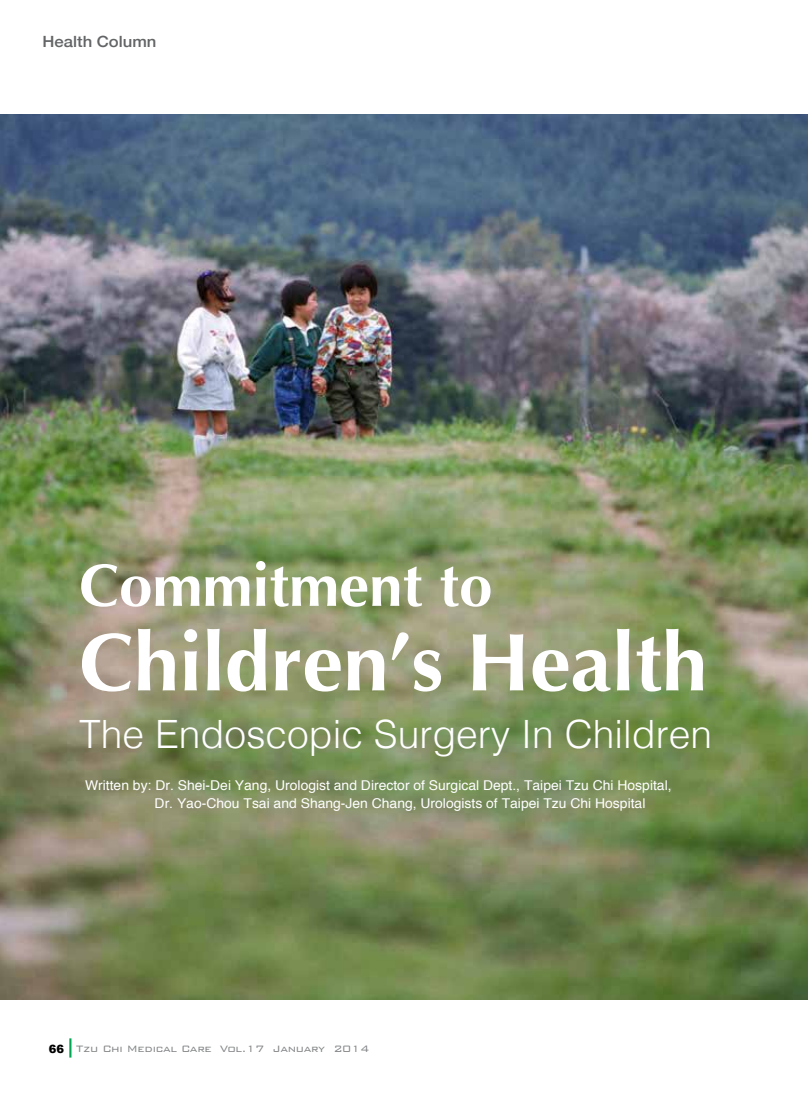
<style>
.page{position:relative;width:808px;height:1106px;background:#fff}
.page>*{position:absolute;margin:0;border:0;box-sizing:border-box;transform-origin:0 0}
.t1{font:700 81.9px "Optima";color:#fff}
.t2{font:700 60px "Optima";color:#fff}
.t3{font:300 39px "Helvetica";color:#fff}
.t4{font:500 15.45px "Helvetica Neue";color:#626466;scale:1.08 1}
.t5{font:13.5px/18px "Helvetica";color:#fff}
.t6{font:300 12.3px "Bank Gothic BT";letter-spacing:-.03em;color:#828486}
</style>
<div class="page">
<img style="left:0;top:115px;width:808px;height:884px">
<svg style="left:69px;top:1038px;width:2px;height:19px"></svg>
<p class="t4" style="left:43px;top:29px;width:107px">Health Column</p>
<h2 class="t2" style="left:79px;top:550px;width:415px">Commitment to</h2>
<h1 class="t1" style="left:79px;top:615px;width:630px">Children’s Health</h1>
<h3 class="t3" style="left:79px;top:700px;width:634px">The Endoscopic Surgery In Children</h3>
<p class="t5" style="left:155px;top:776px;width:518px;text-indent:-70px">Written by: Dr. Shei-Dei Yang, Urologist and Director of Surgical Dept., Taipei Tzu Chi Hospital,<br>Dr. Yao-Chou Tsai and Shang-Jen Chang, Urologists of Taipei Tzu Chi Hospital</p>
<p class="t6" style="left:49px;top:1041px;width:322px"><sub>66</sub> Tzu Chi Medical Care Vol.17 January 2014</p>
</div>
